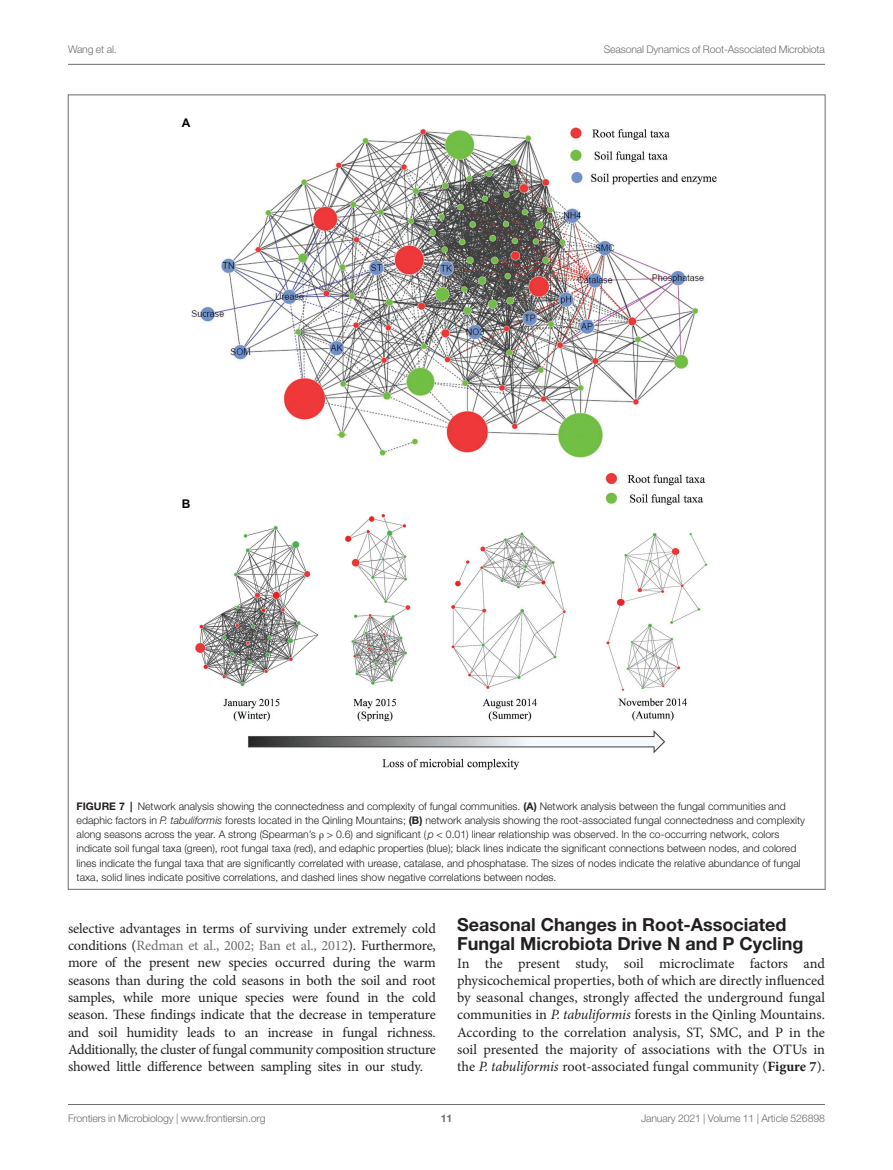
<style>
.page{position:relative;width:893px;height:1170px;background:#fff}
.page>*{position:absolute;margin:0;border:0;box-sizing:border-box;transform-origin:0 0}
.HEAD_2{font:700 18px/18.8px "Helvetica Neue LT Std";color:#231f20}
.TEXT{font:14.25px/17.2px "Minion Pro";letter-spacing:-.01em;color:#231f20;text-align:justify}
.TEXT_FLUSH{font:14.25px/17.2px "Minion Pro";color:#231f20;text-align:justify}
.t1{font:700 12px "Arial";color:#040503}
.FIG_LEG{font:300 10.5px/14.2px "Helvetica Neue LT Std";color:#231f20}
.t2{font:300 10.5px "Helvetica Neue LT Std";letter-spacing:-.015em;color:#6c6d70}
.t3{font:700 10.5px "Helvetica Neue LT Std";color:#6c6d70}
.s1{font-weight:700}
.s2{font-style:italic}
.s3{font-family:"STIX General";font-weight:400}
.s4{color:#6c6d70}
</style>
<div class="page">
<hr style="left:68px;top:64px;width:757px;height:1px;background:#6c6d70">
<hr style="left:68px;top:1104px;width:757px;height:1px;background:#6c6d70">
<img style="left:191px;top:127px;width:526px;height:643px">
<p class="t2" style="left:68px;top:42px;width:50px">Wang et al.</p>
<p class="t2" style="left:604px;top:42px;width:223px">Seasonal Dynamics of Root-Associated Microbiota</p>
<p class="t1" style="left:182px;top:114px;width:10px">A</p>
<p class="t1" style="left:182px;top:495px;width:10px">B</p>
<p class="FIG_LEG" style="left:77px;top:798px;width:730px"><span class="s1">FIGURE 7 |</span> Network analysis showing the connectedness and complexity of fungal communities. <span class="s1">(A)</span> Network analysis between the fungal communities and edaphic factors in <span class="s2">P. tabuliformis</span> forests located in the Qinling Mountains; <span class="s1">(B)</span> network analysis showing the root-associated fungal connectedness and complexity along seasons across the year. A strong (Spearman’s <span class="s3">ρ</span> &gt; 0.6) and significant (<span class="s2">p</span> &lt; 0.01) linear relationship was observed. In the co-occurring network, colors indicate soil fungal taxa (green), root fungal taxa (red), and edaphic properties (blue); black lines indicate the significant connections between nodes, and colored lines indicate the fungal taxa that are significantly correlated with urease, catalase, and phosphatase. The sizes of nodes indicate the relative abundance of fungal taxa, solid lines indicate positive correlations, and dashed lines show negative correlations between nodes.</p>
<p class="TEXT" style="left:68px;top:919px;width:369px">selective advantages in terms of surviving under extremely cold conditions (<span class="s4">Redman et al., 2002; Ban et al., 2012</span>). Furthermore, more of the present new species occurred during the warm seasons than during the cold seasons in both the soil and root samples, while more unique species were found in the cold season. These findings indicate that the decrease in temperature and soil humidity leads to an increase in fungal richness.<br>Additionally, the cluster of fungal community composition structure showed little difference between sampling sites in our study.</p>
<p class="HEAD_2" style="left:457px;top:915px;width:348px">Seasonal Changes in Root-Associated<br>Fungal Microbiota Drive N and P Cycling</p>
<p class="TEXT_FLUSH" style="left:457px;top:954px;width:369px">In the present study, soil microclimate factors and physicochemical properties, both of which are directly influenced by seasonal changes, strongly affected the underground fungal communities in <span class="s2">P. tabuliformis</span> forests in the Qinling Mountains.<br>According to the correlation analysis, ST, SMC, and P in the soil presented the majority of associations with the OTUs in the <span class="s2">P. tabuliformis</span> root-associated fungal community (<span class="s1">Figure 7</span>).</p>
<p class="t2" style="left:68px;top:1111px;width:199px">Frontiers in Microbiology | www.frontiersin.org</p>
<p class="t3" style="left:441px;top:1111px;width:13px">11</p>
<p class="t2" style="left:641px;top:1111px;width:185px">January 2021 | Volume 11 | Article 526898</p>
</div>
